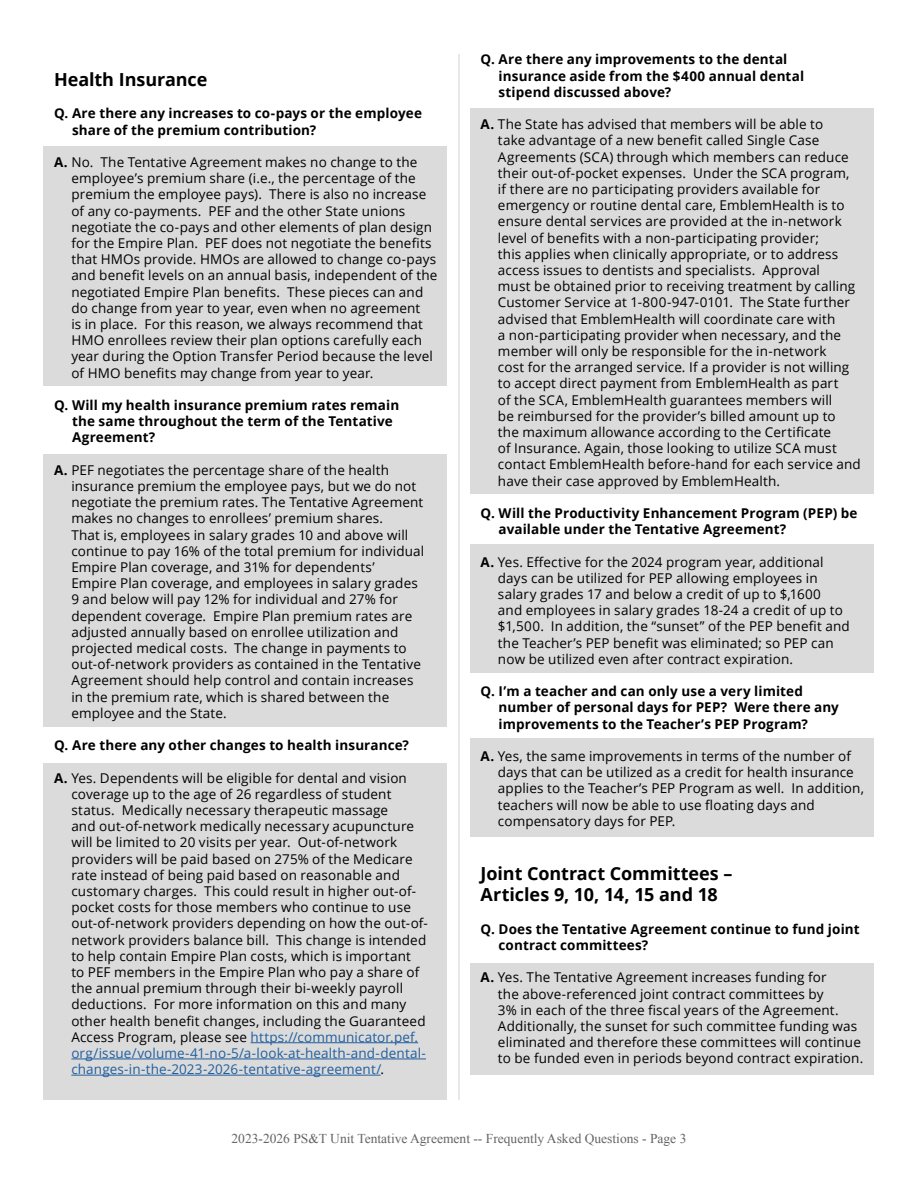
<style>
.page{position:relative;width:918px;height:1188px;background:#fff}
.page>*{position:absolute;margin:0;border:0;box-sizing:border-box;transform-origin:0 0}
.t1{font:700 18px/21.6px "Open Sans";letter-spacing:-.005em;color:#000}
.t2{font:13.5px/16.2px "Open Sans";letter-spacing:.01em;color:#000}
.t3{font:700 13.5px/16.2px "Open Sans";letter-spacing:.01em;color:#000}
.t4{font:13.5px "Times New Roman";color:#636466}
.s1{font-weight:700}
.s2{color:#215e9e}
</style>
<div class="page">
<div style="left:43px;top:763px;width:403px;height:337px;background:#dbdbdb"></div>
<div style="left:43px;top:454px;width:403px;height:273px;background:#dbdbdb"></div>
<div style="left:471px;top:544px;width:403px;height:129px;background:#dbdbdb"></div>
<div style="left:471px;top:738px;width:403px;height:99px;background:#dbdbdb"></div>
<div style="left:471px;top:963px;width:403px;height:112px;background:#dbdbdb"></div>
<div style="left:43px;top:147px;width:403px;height:239px;background:#dbdbdb"></div>
<div style="left:471px;top:108px;width:403px;height:385px;background:#dbdbdb"></div>
<hr style="left:251px;top:1042px;width:167px;height:1px;background:#215e9e">
<hr style="left:71px;top:1059px;width:355px;height:1px;background:#215e9e">
<hr style="left:71px;top:1075px;width:310px;height:1px;background:#215e9e">
<hr style="left:459px;top:54px;width:1px;height:1046px;background:#d1d3d4">
<h1 class="t1" style="left:54px;top:68px;width:155px">Health Insurance</h1>
<p class="t3" style="left:72px;top:105px;width:351px;text-indent:-18px">Q. Are there any increases to co-pays or the employee share of the premium contribution?</p>
<p class="t2" style="left:71px;top:154px;width:368px;text-indent:-17px"><span class="s1">A.</span> No. The Tentative Agreement makes no change to the employee’s premium share (i.e., the percentage of the premium the employee pays). There is also no increase of any co-payments. PEF and the other State unions negotiate the co-pays and other elements of plan design for the Empire Plan. PEF does not negotiate the benefits that HMOs provide. HMOs are allowed to change co-pays and benefit levels on an annual basis, independent of the negotiated Empire Plan benefits. These pieces can and do change from year to year, even when no agreement<br>is in place. For this reason, we always recommend that HMO enrollees review their plan options carefully each year during the Option Transfer Period because the level of HMO benefits may change from year to year.</p>
<p class="t3" style="left:72px;top:397px;width:329px;text-indent:-18px">Q. Will my health insurance premium rates remain the same throughout the term of the Tentative<br>Agreement?</p>
<p class="t2" style="left:71px;top:461px;width:354px;text-indent:-17px"><span class="s1">A.</span> PEF negotiates the percentage share of the health insurance premium the employee pays, but we do not negotiate the premium rates. The Tentative Agreement makes no changes to enrollees’ premium shares.<br>That is, employees in salary grades 10 and above will continue to pay 16% of the total premium for individual Empire Plan coverage, and 31% for dependents’<br>Empire Plan coverage, and employees in salary grades 9 and below will pay 12% for individual and 27% for dependent coverage. Empire Plan premium rates are adjusted annually based on enrollee utilization and projected medical costs. The change in payments to out-of-network providers as contained in the Tentative Agreement should help control and contain increases in the premium rate, which is shared between the employee and the State.</p>
<p class="t3" style="left:54px;top:737px;width:357px">Q. Are there any other changes to health insurance?</p>
<p class="t2" style="left:71px;top:769px;width:358px;text-indent:-17px"><span class="s1">A.</span> Yes. Dependents will be eligible for dental and vision coverage up to the age of 26 regardless of student status. Medically necessary therapeutic massage<br>and out-of-network medically necessary acupuncture will be limited to 20 visits per year. Out-of-network providers will be paid based on 275% of the Medicare rate instead of being paid based on reasonable and customary charges. This could result in higher out-of&shy;pocket costs for those members who continue to use out-of-network providers depending on how the out-of&shy;network providers balance bill. This change is intended to help contain Empire Plan costs, which is important<br>to PEF members in the Empire Plan who pay a share of the annual premium through their bi-weekly payroll deductions. For more information on this and many other health benefit changes, including the Guaranteed Access Program, please see <span class="s2">https://communicator.pef. org/issue/volume-41-no-5/a-look-at-health-and-dental&shy;changes-in-the-2023-2026-tentative-agreement/</span>.</p>
<p class="t3" style="left:499px;top:51px;width:307px;text-indent:-18px">Q. Are there any improvements to the dental insurance aside from the $400 annual dental stipend discussed above?</p>
<p class="t2" style="left:498px;top:116px;width:364px;text-indent:-17px"><span class="s1">A.</span> The State has advised that members will be able to<br>take advantage of a new benefit called Single Case Agreements (SCA) through which members can reduce their out-of-pocket expenses. Under the SCA program, if there are no participating providers available for emergency or routine dental care, EmblemHealth is to ensure dental services are provided at the in-network level of benefits with a non-participating provider;<br>this applies when clinically appropriate, or to address access issues to dentists and specialists. Approval<br>must be obtained prior to receiving treatment by calling Customer Service at 1-800-947-0101. The State further advised that EmblemHealth will coordinate care with<br>a non-participating provider when necessary, and the member will only be responsible for the in-network<br>cost for the arranged service. If a provider is not willing to accept direct payment from EmblemHealth as part<br>of the SCA, EmblemHealth guarantees members will<br>be reimbursed for the provider’s billed amount up to<br>the maximum allowance according to the Certificate<br>of Insurance. Again, those looking to utilize SCA must contact EmblemHealth before-hand for each service and have their case approved by EmblemHealth.</p>
<p class="t3" style="left:499px;top:505px;width:361px;text-indent:-18px">Q. Will the Productivity Enhancement Program (PEP) be available under the Tentative Agreement?</p>
<p class="t2" style="left:498px;top:553px;width:353px;text-indent:-17px"><span class="s1">A.</span> Yes. Effective for the 2024 program year, additional days can be utilized for PEP allowing employees in salary grades 17 and below a credit of up to $,1600<br>and employees in salary grades 18-24 a credit of up to $1,500. In addition, the “sunset” of the PEP benefit and the Teacher’s PEP benefit was eliminated; so PEP can now be utilized even after contract expiration.</p>
<p class="t3" style="left:499px;top:683px;width:342px;text-indent:-18px">Q. I’m a teacher and can only use a very limited number of personal days for PEP? Were there any improvements to the Teacher’s PEP Program?</p>
<p class="t2" style="left:498px;top:748px;width:368px;text-indent:-17px"><span class="s1">A.</span> Yes, the same improvements in terms of the number of days that can be utilized as a credit for health insurance applies to the Teacher’s PEP Program as well. In addition, teachers will now be able to use floating days and compensatory days for PEP.</p>
<h1 class="t1" style="left:481px;top:862px;width:254px">Joint Contract Committees –<br>Articles 9, 10, 14, 15 and 18</h1>
<p class="t3" style="left:499px;top:920px;width:363px;text-indent:-18px">Q. Does the Tentative Agreement continue to fund joint contract committees?</p>
<p class="t2" style="left:498px;top:969px;width:367px;text-indent:-17px"><span class="s1">A.</span> Yes. The Tentative Agreement increases funding for<br>the above-referenced joint contract committees by<br>3% in each of the three fiscal years of the Agreement.<br>Additionally, the sunset for such committee funding was eliminated and therefore these committees will continue to be funded even in periods beyond contract expiration.</p>
<p class="t4" style="left:232px;top:1130px;width:456px">2023-2026 PS&amp;T Unit Tentative Agreement -- Frequently Asked Questions - Page 3</p>
</div>
